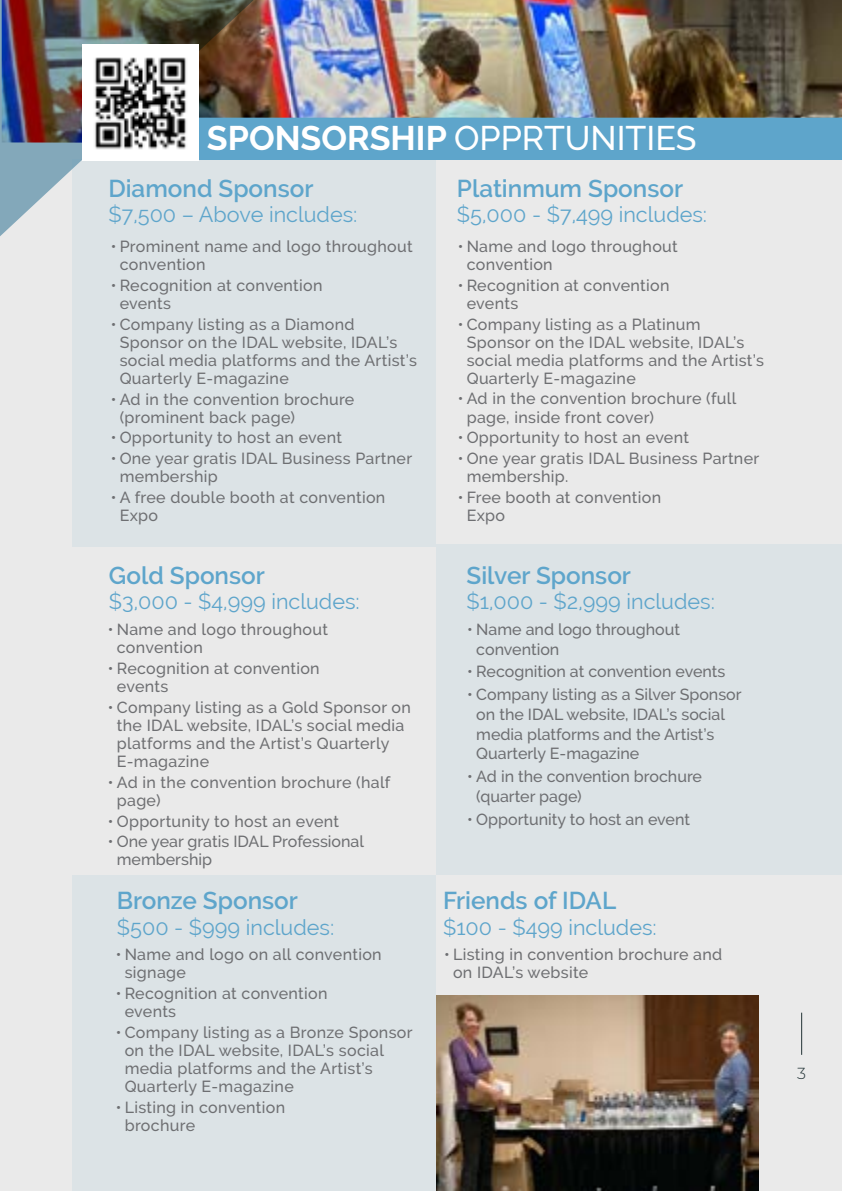
<style>
.page{position:relative;width:842px;height:1191px;background:#eaeaea}
.page>*{position:absolute;margin:0;border:0;box-sizing:border-box;transform-origin:0 0}
.t1{font:500 34px "Raleway";color:#fff}
.t2{font:600 24.2px "Raleway";color:#5ea5cb}
.t3{font:21.6px "Raleway";color:#5ea5cb}
.t4{font:500 16px/18px "Raleway";letter-spacing:.02em;color:#6e6f72}
.t5{font:500 16px/19.8px "Raleway";color:#6e6f72}
.t6{font:300 16px "Montserrat";color:#233336}
.s1{font-weight:700}
</style>
<div class="page">
<img style="left:290px;top:0;width:552px;height:118px">
<img style="left:0;top:0;width:290px;height:236px">
<hr style="left:801px;top:1012px;width:1px;height:42px;background:#233336">
<div style="left:72px;top:159px;width:364px;height:387px;background:#dce3e6"></div>
<div style="left:436px;top:544px;width:406px;height:331px;background:#dce3e6"></div>
<div style="left:72px;top:875px;width:364px;height:316px;background:#dce3e6"></div>
<div style="left:198px;top:118px;width:644px;height:42px;background:#5ea5cb"></div>
<img style="left:82px;top:44px;width:116px;height:116px">
<img style="left:436px;top:995px;width:322px;height:196px">
<h1 class="t1" style="left:207px;top:118px;width:491px"><span class="s1">SPONSORSHIP</span> OPPRTUNITIES</h1>
<h2 class="t2" style="left:108px;top:175px;width:207px">Diamond Sponsor</h2>
<h3 class="t3" style="left:108px;top:202px;width:251px">$7,500 – Above includes:</h3>
<p class="t4" style="left:120px;top:237px;width:295px;text-indent:-9px">• Prominent name and logo throughout convention</p>
<p class="t4" style="left:120px;top:276px;width:204px;text-indent:-9px">• Recognition at convention events</p>
<p class="t4" style="left:120px;top:315px;width:299px;text-indent:-9px">• Company listing as a Diamond<br>Sponsor on the IDAL website, IDAL’s social media platforms and the Artist’s<br>Quarterly E-magazine</p>
<p class="t4" style="left:120px;top:390px;width:236px;text-indent:-9px">• Ad in the convention brochure (prominent back page)</p>
<p class="t4" style="left:111px;top:429px;width:233px">• Opportunity to host an event</p>
<p class="t4" style="left:120px;top:450px;width:294px;text-indent:-9px">• One year gratis IDAL Business Partner membership</p>
<p class="t4" style="left:120px;top:488px;width:267px;text-indent:-9px">• A free double booth at convention<br>Expo</p>
<h2 class="t2" style="left:109px;top:561px;width:157px">Gold Sponsor</h2>
<h3 class="t3" style="left:109px;top:589px;width:252px">$3,000 - $4,999 includes:</h3>
<p class="t4" style="left:117px;top:620px;width:213px;text-indent:-9px">• Name and logo throughout convention</p>
<p class="t4" style="left:117px;top:659px;width:204px;text-indent:-9px">• Recognition at convention events</p>
<p class="t4" style="left:117px;top:698px;width:296px;text-indent:-9px">• Company listing as a Gold Sponsor on the IDAL website, IDAL’s social media platforms and the Artist’s Quarterly<br>E-magazine</p>
<p class="t4" style="left:117px;top:773px;width:275px;text-indent:-9px">• Ad in the convention brochure (half page)</p>
<p class="t4" style="left:108px;top:812px;width:233px">• Opportunity to host an event</p>
<p class="t5" style="left:117px;top:832px;width:249px;line-height:18px;text-indent:-9px">• One year gratis IDAL Professional membership</p>
<h2 class="t2" style="left:117px;top:887px;width:183px">Bronze Sponsor</h2>
<h3 class="t3" style="left:117px;top:914px;width:219px">$500 - $999 includes:</h3>
<p class="t4" style="left:125px;top:945px;width:258px;text-indent:-9px">• Name and logo on all convention signage</p>
<p class="t4" style="left:125px;top:984px;width:204px;text-indent:-9px">• Recognition at convention events</p>
<p class="t4" style="left:125px;top:1023px;width:289px;text-indent:-9px">• Company listing as a Bronze Sponsor on the IDAL website, IDAL’s social media platforms and the Artist’s<br>Quarterly E-magazine</p>
<p class="t4" style="left:125px;top:1098px;width:162px;text-indent:-9px">• Listing in convention brochure</p>
<h2 class="t2" style="left:457px;top:175px;width:228px">Platinmum Sponsor</h2>
<h3 class="t3" style="left:457px;top:202px;width:252px">$5,000 - $7,499 includes:</h3>
<p class="t4" style="left:467px;top:237px;width:213px;text-indent:-9px">• Name and logo throughout convention</p>
<p class="t4" style="left:467px;top:276px;width:204px;text-indent:-9px">• Recognition at convention events</p>
<p class="t4" style="left:467px;top:315px;width:299px;text-indent:-9px">• Company listing as a Platinum<br>Sponsor on the IDAL website, IDAL’s social media platforms and the Artist’s<br>Quarterly E-magazine</p>
<p class="t4" style="left:467px;top:390px;width:271px;text-indent:-9px">• Ad in the convention brochure (full page, inside front cover)</p>
<p class="t4" style="left:458px;top:429px;width:233px">• Opportunity to host an event</p>
<p class="t4" style="left:467px;top:450px;width:294px;text-indent:-9px">• One year gratis IDAL Business Partner membership.</p>
<p class="t4" style="left:467px;top:488px;width:196px;text-indent:-9px">• Free booth at convention<br>Expo</p>
<h2 class="t2" style="left:466px;top:561px;width:166px">Silver Sponsor</h2>
<h3 class="t3" style="left:466px;top:589px;width:250px">$1,000 - $2,999 includes:</h3>
<p class="t5" style="left:476px;top:619px;width:205px;text-indent:-9px">• Name and logo throughout convention</p>
<p class="t5" style="left:467px;top:661px;width:260px">• Recognition at convention events</p>
<p class="t5" style="left:476px;top:684px;width:267px;text-indent:-9px">• Company listing as a Silver Sponsor on the IDAL website, IDAL’s social media platforms and the Artist’s<br>Quarterly E-magazine</p>
<p class="t5" style="left:476px;top:766px;width:227px;text-indent:-9px">• Ad in the convention brochure (quarter page)</p>
<p class="t5" style="left:467px;top:809px;width:224px">• Opportunity to host an event</p>
<h2 class="t2" style="left:443px;top:887px;width:175px">Friends of IDAL</h2>
<h3 class="t3" style="left:443px;top:914px;width:215px">$100 - $499 includes:</h3>
<p class="t4" style="left:453px;top:945px;width:271px;text-indent:-9px">• Listing in convention brochure and on IDAL’s website</p>
<p class="t6" style="left:797px;top:1062px;width:10px">3</p>
</div>
